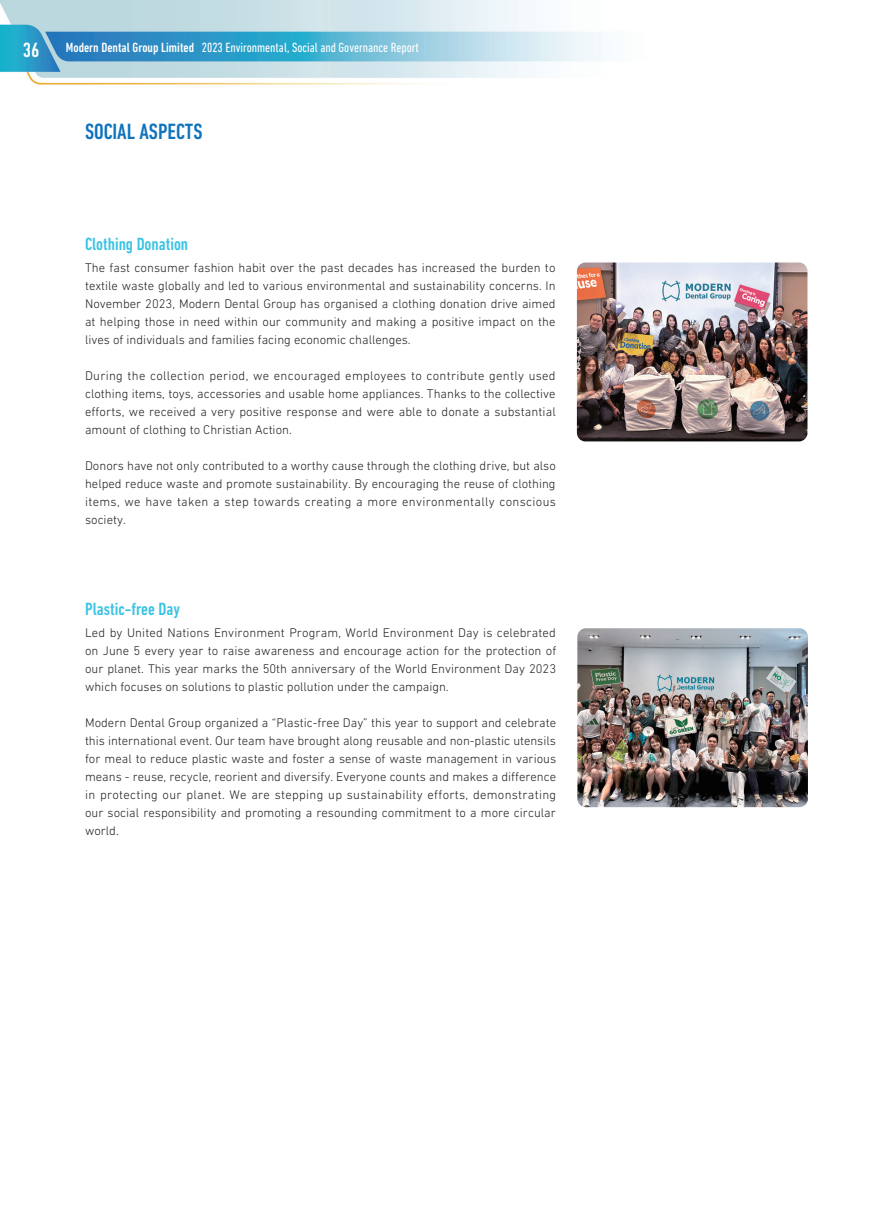
<style>
.page{position:relative;width:893px;height:1212px;background:#fff}
.page>*{position:absolute;margin:0;border:0;box-sizing:border-box;transform-origin:0 0}
.t1{font:500 condensed 22.5px "DIN Next LT Pro";color:#1074bc}
.t2{font:500 condensed 21px "DIN Next LT Pro";color:#fff}
._4__副標題{font:500 condensed 18px "DIN Next LT Pro";color:#38c3e4}
.t3{font:condensed 13.65px "DIN Next LT Pro";color:#fff}
._1__內文{font:300 12.75px/18px "DIN Next LT Pro";color:#231f20;text-align:justify}
.s1{font-weight:500}
</style>
<div class="page">
<img style="left:0;top:0;width:808px;height:808px">
<img style="left:577px;top:262px;width:230px;height:179px">
<img style="left:577px;top:628px;width:231px;height:179px">
<h2 class="t2" style="left:23px;top:38px;width:18px">36</h2>
<p class="t3" style="left:66px;top:40px;width:354px"><span class="s1">Modern Dental Group Limited</span> 2023 Environmental, Social and Governance Report</p>
<h1 class="t1" style="left:85px;top:119px;width:119px">SOCIAL ASPECTS</h1>
<p class="_4__副標題" style="left:85px;top:234px;width:105px">Clothing Donation</p>
<p class="_1__內文" style="left:85px;top:259px;width:472px">The fast consumer fashion habit over the past decades has increased the burden to textile waste globally and led to various environmental and sustainability concerns. In November 2023, Modern Dental Group has organised a clothing donation drive aimed at helping those in need within our community and making a positive impact on the lives of individuals and families facing economic challenges.</p>
<p class="_1__內文" style="left:85px;top:367px;width:472px">During the collection period, we encouraged employees to contribute gently used clothing items, toys, accessories and usable home appliances. Thanks to the collective efforts, we received a very positive response and were able to donate a substantial amount of clothing to Christian Action.</p>
<p class="_1__內文" style="left:85px;top:457px;width:472px">Donors have not only contributed to a worthy cause through the clothing drive, but also helped reduce waste and promote sustainability. By encouraging the reuse of clothing items, we have taken a step towards creating a more environmentally conscious society.</p>
<p class="_4__副標題" style="left:85px;top:599px;width:96px">Plastic-free Day</p>
<p class="_1__內文" style="left:85px;top:624px;width:473px">Led by United Nations Environment Program, World Environment Day is celebrated on June 5 every year to raise awareness and encourage action for the protection of our planet. This year marks the 50th anniversary of the World Environment Day 2023 which focuses on solutions to plastic pollution under the campaign.</p>
<p class="_1__內文" style="left:85px;top:714px;width:473px">Modern Dental Group organized a “Plastic-free Day” this year to support and celebrate this international event. Our team have brought along reusable and non-plastic utensils for meal to reduce plastic waste and foster a sense of waste management in various means - reuse, recycle, reorient and diversify. Everyone counts and makes a difference in protecting our planet. We are stepping up sustainability efforts, demonstrating our social responsibility and promoting a resounding commitment to a more circular world.</p>
</div>
